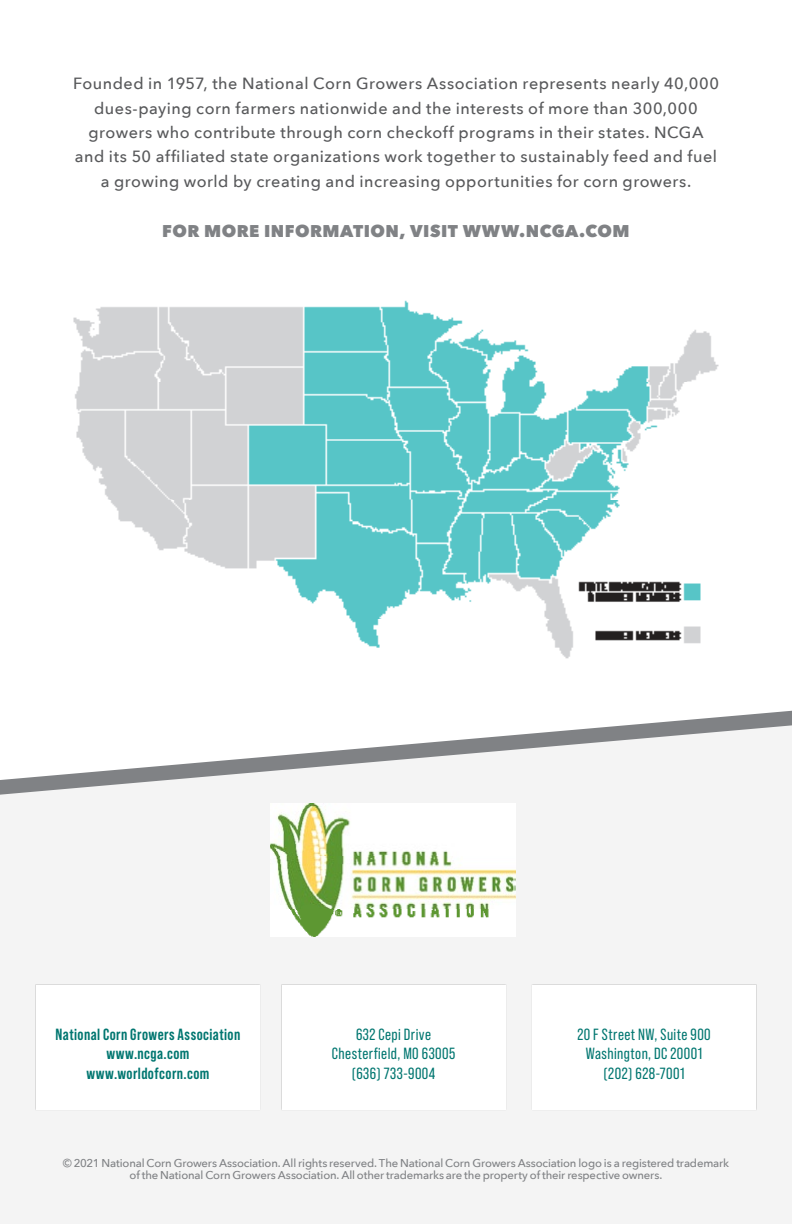
<style>
.page{position:relative;width:792px;height:1224px;background:#fff}
.page>*{position:absolute;margin:0;border:0;box-sizing:border-box;transform-origin:0 0}
.t1{font:800 17px "Avenir Next";letter-spacing:.025em;color:#808285}
.t2{font:500 16.2px/24.2px "Avenir Next";letter-spacing:.03em;color:#58595b;text-align:center}
.t3{font:16.2px/19.4px "Bebas Neue Pro";letter-spacing:.025em;color:#007670;text-align:center}
.t4{font:700 16.2px/19.4px "Bebas Neue Pro";letter-spacing:.025em;color:#007670;text-align:center}
.t5{font:500 11.4px/11.4px "Avenir Next";letter-spacing:-.015em;color:#808285;text-align:center}
</style>
<div class="page">
<div style="left:0;top:795px;width:792px;height:429px;background:#f4f4f4"></div>
<div style="left:35px;top:984px;width:226px;height:127px;background:#fff"></div>
<div style="left:531px;top:984px;width:226px;height:127px;background:#fff"></div>
<div style="left:281px;top:984px;width:226px;height:127px;background:#fff"></div>
<img style="left:73px;top:300px;width:646px;height:359px">
<img style="left:271px;top:804px;width:244px;height:132px">
<svg style="left:0;top:711px;width:792px;height:84px"></svg>
<p class="t2" style="left:73px;top:71px;width:647px">Founded in 1957, the National Corn Growers Association represents nearly 40,000 dues-paying corn farmers nationwide and the interests of more than 300,000 growers who contribute through corn checkoff programs in their states. NCGA and its 50 affiliated state organizations work together to sustainably feed and fuel a growing world by creating and increasing opportunities for corn growers.</p>
<p class="t1" style="left:162px;top:220px;width:469px">FOR MORE INFORMATION, VISIT WWW.NCGA.COM</p>
<p class="t4" style="left:56px;top:1025px;width:186px">National Corn Growers Association www.ncga.com www.worldofcorn.com</p>
<p class="t3" style="left:577px;top:1025px;width:135px">20 F Street NW, Suite 900<br>Washington, DC 20001 (202) 628-7001</p>
<p class="t3" style="left:332px;top:1025px;width:125px">632 Cepi Drive<br>Chesterfield, MO 63005 (636) 733-9004</p>
<p class="t5" style="left:63px;top:1157px;width:668px">© 2021 National Corn Growers Association. All rights reserved. The National Corn Growers Association logo is a registered trademark of the National Corn Growers Association. All other trademarks are the property of their respective owners.</p>
</div>
